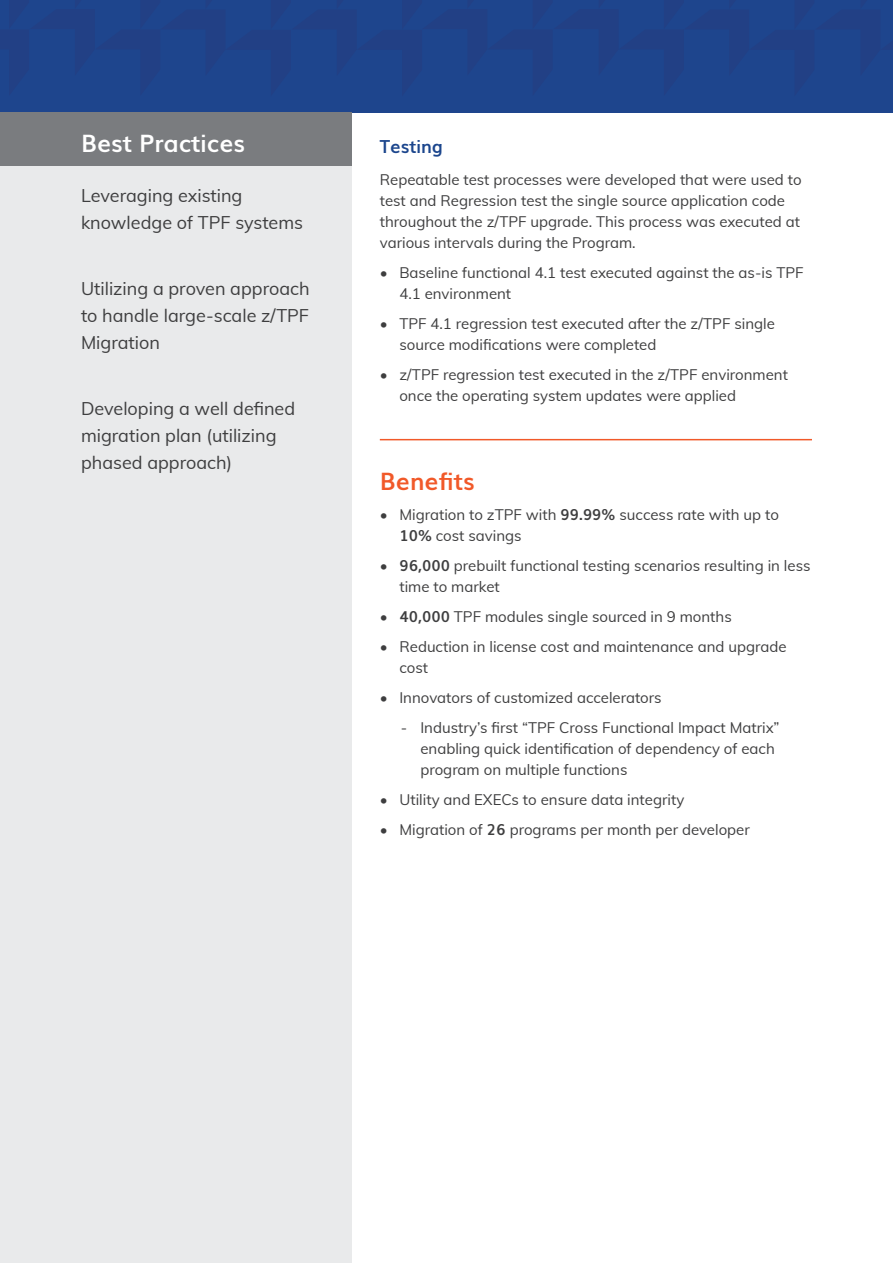
<style>
.page{position:relative;width:893px;height:1263px;background:#fff}
.page>*{position:absolute;margin:0;border:0;box-sizing:border-box;transform-origin:0 0}
.t1{font:700 24px "Muli";color:#fff}
.t2{font:700 24px "Muli";color:#f15929}
.t3{font:18px/27px "Muli";color:#3e3e3f}
.t4{font:700 18px "Muli";color:#1c468d}
.t5{font:15px/21px "Muli";color:#3e3e3f}
.s1{font-weight:700}
</style>
<div class="page">
<div style="left:0;top:0;width:893px;height:113px;background:#1e458d"></div>
<div style="left:0;top:112px;width:351px;height:1151px;background:#e9eaeb"></div>
<div style="left:0;top:112px;width:351px;height:54px;background:#7a7c7f"></div>
<hr style="left:380px;top:439px;width:432px;height:1px;background:#f15929">
<h1 class="t1" style="left:81px;top:124px;width:166px">Best Practices</h1>
<p class="t4" style="left:380px;top:132px;width:64px">Testing</p>
<p class="t5" style="left:380px;top:168px;width:423px">Repeatable test processes were developed that were used to test and Regression test the single source application code throughout the z/TPF upgrade. This process was executed at various intervals during the Program.</p>
<p class="t5" style="left:399px;top:261px;width:406px;text-indent:-20px">• Baseline functional 4.1 test executed against the as-is TPF<br>4.1 environment</p>
<p class="t5" style="left:399px;top:312px;width:377px;text-indent:-20px">• TPF 4.1 regression test executed after the z/TPF single source modifications were completed</p>
<p class="t5" style="left:399px;top:363px;width:390px;text-indent:-20px">• z/TPF regression test executed in the z/TPF environment once the operating system updates were applied</p>
<p class="t3" style="left:81px;top:181px;width:224px">Leveraging existing knowledge of TPF systems</p>
<p class="t3" style="left:81px;top:274px;width:230px;text-align:justify">Utilizing a proven approach to handle large-scale z/TPF Migration</p>
<p class="t3" style="left:81px;top:394px;width:216px">Developing a well defined migration plan (utilizing phased approach)</p>
<h1 class="t2" style="left:380px;top:462px;width:96px">Benefits</h1>
<p class="t5" style="left:399px;top:503px;width:381px;text-indent:-20px">• Migration to zTPF with <span class="s1">99.99%</span> success rate with up to<br><span class="s1">10%</span> cost savings</p>
<p class="t5" style="left:399px;top:554px;width:413px;text-indent:-20px">• <span class="s1">96,000</span> prebuilt functional testing scenarios resulting in less time to market</p>
<p class="t5" style="left:380px;top:605px;width:353px">• <span class="s1">40,000</span> TPF modules single sourced in 9 months</p>
<p class="t5" style="left:399px;top:635px;width:389px;text-indent:-20px">• Reduction in license cost and maintenance and upgrade cost</p>
<p class="t5" style="left:380px;top:686px;width:283px">• Innovators of customized accelerators</p>
<p class="t5" style="left:420px;top:716px;width:361px;text-indent:-20px">- Industry’s first “TPF Cross Functional Impact Matrix” enabling quick identification of dependency of each program on multiple functions</p>
<p class="t5" style="left:380px;top:788px;width:306px">• Utility and EXECs to ensure data integrity</p>
<p class="t5" style="left:380px;top:818px;width:371px">• Migration of <span class="s1">26</span> programs per month per developer</p>
</div>
